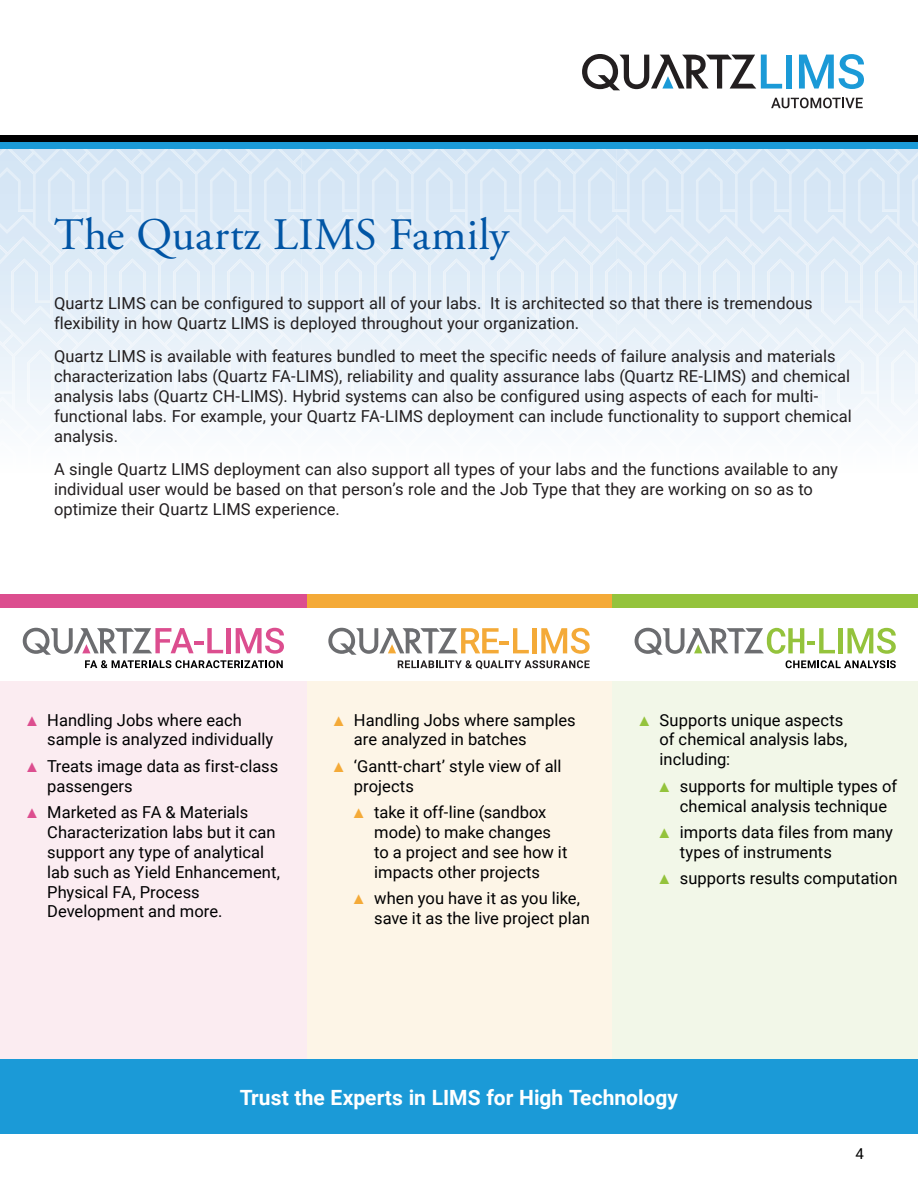
<style>
.page{position:relative;width:918px;height:1188px;background:#fff}
.page>*{position:absolute;margin:0;border:0;box-sizing:border-box;transform-origin:0 0}
.t1{font:45px "Adobe Garamond Pro";letter-spacing:.005em;color:#0155a5}
.t2{font:700 21px "Roboto";color:#fff}
.t3{font:16.5px/19.8px "Roboto";color:#231f20}
.Bullets{font:16.5px/19.8px "Roboto";color:#000001}
.t4{font:15px "Roboto";color:#000001}
.s1{font-family:"Andale Mono";color:#dc4e8f}
.s2{font-family:"Andale Mono";color:#f4aa38}
.s3{font-family:"Andale Mono";color:#94c33c}
</style>
<div class="page">
<svg style="left:0;top:148px;width:918px;height:272px"></svg>
<div style="left:0;top:682px;width:307px;height:398px;background:#fbecf1"></div>
<div style="left:0;top:594px;width:307px;height:14px;background:#dc4e8f"></div>
<div style="left:307px;top:682px;width:305px;height:398px;background:#fdf5e7"></div>
<div style="left:307px;top:594px;width:305px;height:14px;background:#f4aa38"></div>
<div style="left:612px;top:682px;width:306px;height:398px;background:#f2f7e8"></div>
<div style="left:612px;top:594px;width:306px;height:14px;background:#94c33c"></div>
<div style="left:0;top:1060px;width:918px;height:74px;background:#1b9ad7"></div>
<svg style="left:23px;top:628px;width:261px;height:40px"></svg>
<svg style="left:328px;top:628px;width:262px;height:41px"></svg>
<svg style="left:635px;top:628px;width:261px;height:40px"></svg>
<div style="left:0;top:142px;width:918px;height:6px;background:#1b9ad7"></div>
<div style="left:0;top:135px;width:918px;height:7px;background:#000001"></div>
<div style="left:786px;top:55px;width:6px;height:34px;background:#1b9ad7"></div>
<svg style="left:799px;top:54px;width:65px;height:35px"></svg>
<svg style="left:582px;top:54px;width:200px;height:36px"></svg>
<svg style="left:771px;top:98px;width:92px;height:10px"></svg>
<p class="t1" style="left:54px;top:207px;width:456px">The Quartz LIMS Family</p>
<p class="t3" style="left:54px;top:293px;width:760px">Quartz LIMS can be configured to support all of your labs. It is architected so that there is tremendous flexibility in how Quartz LIMS is deployed throughout your organization.</p>
<p class="t3" style="left:54px;top:346px;width:799px">Quartz LIMS is available with features bundled to meet the specific needs of failure analysis and materials characterization labs (Quartz FA-LIMS), reliability and quality assurance labs (Quartz RE-LIMS) and chemical analysis labs (Quartz CH-LIMS). Hybrid systems can also be configured using aspects of each for multi&shy;functional labs. For example, your Quartz FA-LIMS deployment can include functionality to support chemical analysis.</p>
<p class="t3" style="left:54px;top:459px;width:786px">A single Quartz LIMS deployment can also support all types of your labs and the functions available to any individual user would be based on that person’s role and the Job Type that they are working on so as to optimize their Quartz LIMS experience.</p>
<p class="Bullets" style="left:47px;top:709px;width:227px;text-indent:-20px"><span class="s1">▲</span> Handling Jobs where each sample is analyzed individually</p>
<p class="Bullets" style="left:47px;top:756px;width:233px;text-indent:-20px"><span class="s1">▲</span> Treats image data as first-class passengers</p>
<p class="Bullets" style="left:47px;top:802px;width:234px;text-indent:-20px"><span class="s1">▲</span> Marketed as FA &amp; Materials<br>Characterization labs but it can support any type of analytical lab such as Yield Enhancement,<br>Physical FA, Process<br>Development and more.</p>
<p class="Bullets" style="left:354px;top:709px;width:223px;text-indent:-20px"><span class="s2">▲</span> Handling Jobs where samples are analyzed in batches</p>
<p class="Bullets" style="left:354px;top:756px;width:209px;text-indent:-20px"><span class="s2">▲</span> ‘Gantt-chart’ style view of all projects</p>
<p class="Bullets" style="left:374px;top:802px;width:195px;text-indent:-20px"><span class="s2">▲</span> take it off-line (sandbox mode) to make changes to a project and see how it impacts other projects</p>
<p class="Bullets" style="left:374px;top:888px;width:217px;text-indent:-20px"><span class="s2">▲</span> when you have it as you like, save it as the live project plan</p>
<p class="Bullets" style="left:660px;top:709px;width:189px;text-indent:-20px"><span class="s3">▲</span> Supports unique aspects of chemical analysis labs, including:</p>
<p class="Bullets" style="left:680px;top:775px;width:219px;text-indent:-20px"><span class="s3">▲</span> supports for multiple types of chemical analysis technique</p>
<p class="Bullets" style="left:680px;top:822px;width:215px;text-indent:-20px"><span class="s3">▲</span> imports data files from many types of instruments</p>
<p class="Bullets" style="left:660px;top:868px;width:239px"><span class="s3">▲</span> supports results computation</p>
<p class="t2" style="left:240px;top:1083px;width:440px">Trust the Experts in LIMS for High Technology</p>
<p class="t4" style="left:856px;top:1143px;width:10px">4</p>
</div>
